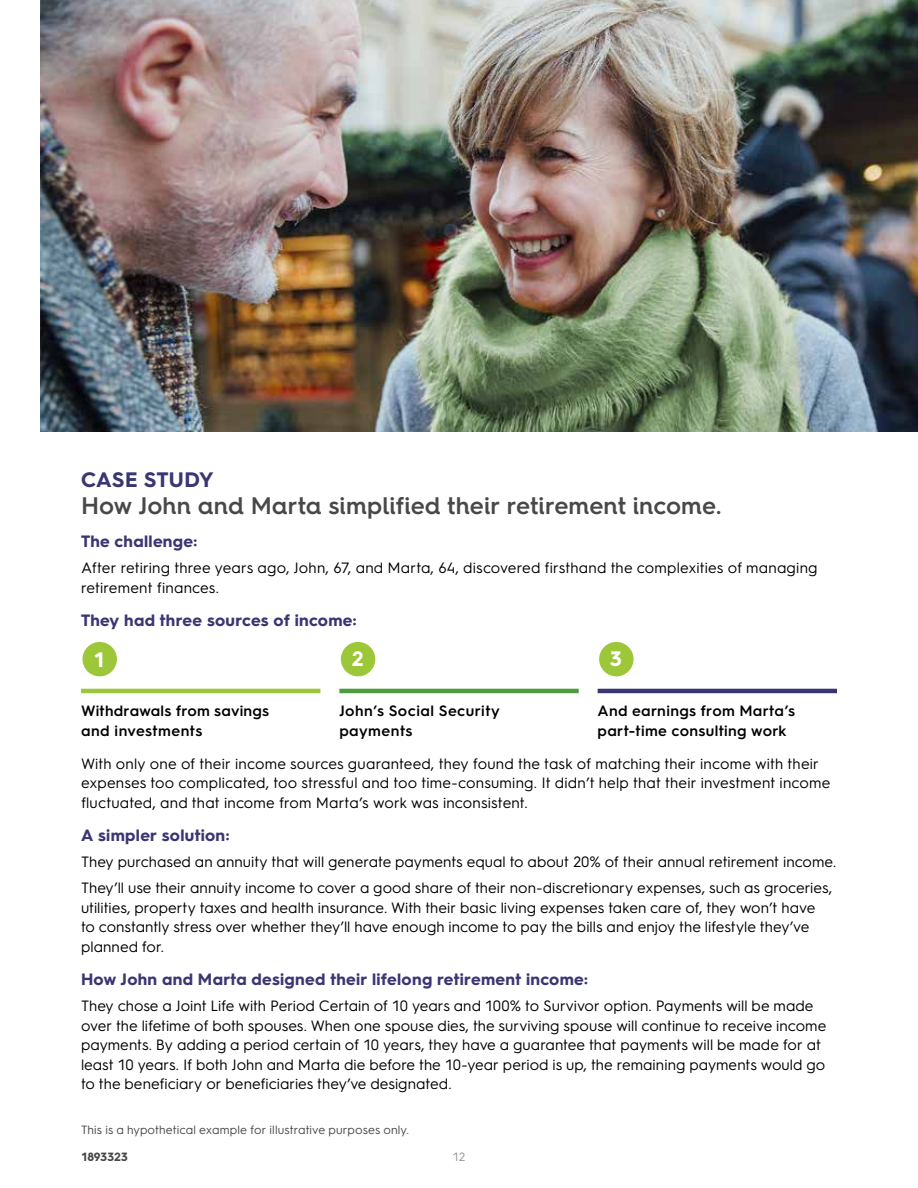
<style>
.page{position:relative;width:918px;height:1188px;background:#fff}
.page>*{position:absolute;margin:0;border:0;box-sizing:border-box;transform-origin:0 0}
.t1{font:600 24px "Hurme Geometric Sans 4";color:#484848}
.t2{font:700 21px "Hurme Geometric Sans 3";letter-spacing:.015em;color:#3a3673}
.t3{font:700 21px "Hurme Geometric Sans 3";color:#fff}
.t4{font:700 16.5px "Hurme Geometric Sans 3";letter-spacing:.02em;color:#3a3673}
.t5{font:15px/19.5px "Hurme Geometric Sans 3";letter-spacing:.005em;color:#000}
.t6{font:600 15px/19.5px "Hurme Geometric Sans 3";letter-spacing:.02em;color:#000}
.t7{font:12px "Hurme Geometric Sans 3";letter-spacing:.01em;color:#484848}
.t8{font:700 12px "Hurme Geometric Sans 3";letter-spacing:-.01em;color:#484848}
.t9{font:12px "Hurme Geometric Sans 3";color:#939393}
</style>
<div class="page">
<img style="left:40px;top:0;width:878px;height:432px">
<div style="left:83px;top:642px;width:34px;height:34px;background:#9bc739;border-radius:50%"></div>
<hr style="left:81px;top:689px;width:239px;height:4px;background:#9bc739">
<div style="left:341px;top:642px;width:34px;height:34px;background:#9bc739;border-radius:50%"></div>
<div style="left:599px;top:642px;width:35px;height:34px;background:#9bc739;border-radius:50%"></div>
<hr style="left:339px;top:689px;width:240px;height:4px;background:#4d9d40">
<hr style="left:598px;top:689px;width:239px;height:4px;background:#3a3673">
<h2 class="t2" style="left:81px;top:465px;width:134px">CASE STUDY</h2>
<h1 class="t1" style="left:81px;top:489px;width:642px">How John and Marta simplified their retirement income.</h1>
<p class="t4" style="left:81px;top:529px;width:118px">The challenge:</p>
<p class="t5" style="left:81px;top:557px;width:738px">After retiring three years ago, John, 67, and Marta, 64, discovered firsthand the complexities of managing retirement finances.</p>
<p class="t4" style="left:81px;top:608px;width:277px">They had three sources of income:</p>
<h2 class="t3" style="left:94px;top:645px;width:13px">1</h2>
<h2 class="t3" style="left:352px;top:644px;width:13px">2</h2>
<p class="t6" style="left:81px;top:700px;width:190px">Withdrawals from savings and investments</p>
<p class="t6" style="left:339px;top:700px;width:162px">John’s Social Security payments</p>
<p class="t6" style="left:598px;top:700px;width:199px">And earnings from Marta’s part-time consulting work</p>
<h2 class="t3" style="left:610px;top:644px;width:13px">3</h2>
<p class="t5" style="left:81px;top:753px;width:751px">With only one of their income sources guaranteed, they found the task of matching their income with their expenses too complicated, too stressful and too time-consuming. It didn’t help that their investment income fluctuated, and that income from Marta’s work was inconsistent.</p>
<p class="t4" style="left:81px;top:823px;width:150px">A simpler solution:</p>
<p class="t5" style="left:81px;top:848px;width:757px;line-height:26.2px">They purchased an annuity that will generate payments equal to about 20% of their annual retirement income.<br>They’ll use their annuity income to cover a good share of their non-discretionary expenses, such as groceries,</p>
<p class="t5" style="left:81px;top:897px;width:736px">utilities, property taxes and health insurance. With their basic living expenses taken care of, they won’t have to constantly stress over whether they’ll have enough income to pay the bills and enjoy the lifestyle they’ve planned for.</p>
<p class="t4" style="left:81px;top:967px;width:508px">How John and Marta designed their lifelong retirement income:</p>
<p class="t5" style="left:81px;top:995px;width:747px">They chose a Joint Life with Period Certain of 10 years and 100% to Survivor option. Payments will be made over the lifetime of both spouses. When one spouse dies, the surviving spouse will continue to receive income payments. By adding a period certain of 10 years, they have a guarantee that payments will be made for at least 10 years. If both John and Marta die before the 10-year period is up, the remaining payments would go to the beneficiary or beneficiaries they’ve designated.</p>
<p class="t7" style="left:81px;top:1121px;width:330px">This is a hypothetical example for illustrative purposes only.</p>
<p class="t8" style="left:81px;top:1148px;width:48px">1893323</p>
<p class="t9" style="left:453px;top:1148px;width:14px">12</p>
</div>
